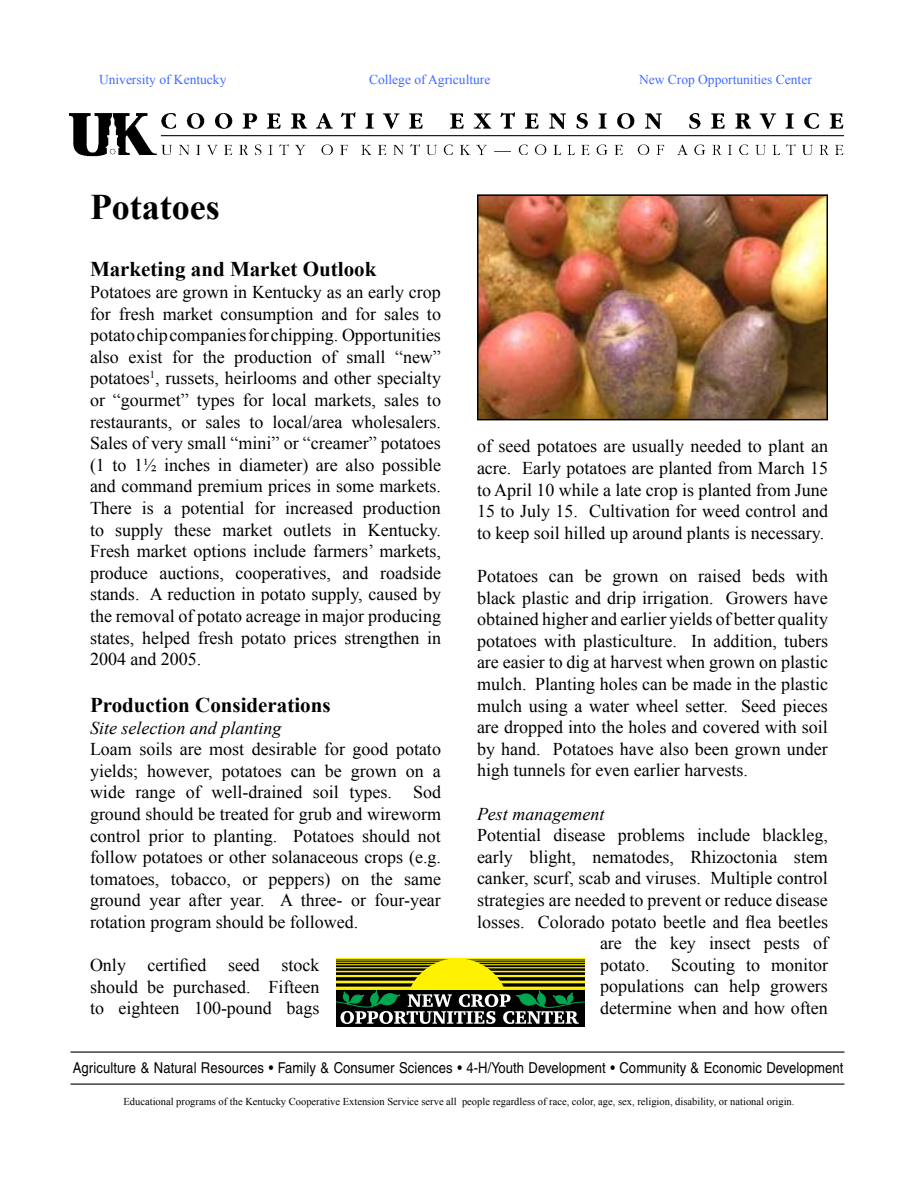
<style>
.page{position:relative;width:918px;height:1188px;background:#fff}
.page>*{position:absolute;margin:0;border:0;box-sizing:border-box;transform-origin:0 0}
.t1{font:700 36px "Times New Roman";color:#000}
.t2{font:700 21px "Times New Roman";color:#000}
.t3{font:18px/21.6px "Times New Roman";color:#000;text-align:justify}
.t4{font:italic 18px "Times New Roman";color:#000}
.t5{font:15px "Helvetica";letter-spacing:.01em;color:#000;scale:.87 1}
.t6{font:13.5px "Times New Roman";color:#406bff}
.t7{font:10.5px "Times New Roman";color:#000}
</style>
<div class="page">
<svg style="left:336px;top:959px;width:249px;height:68px;background:#485028"></svg>
<hr style="left:336px;top:987px;width:249px;height:3px;background:#fff200">
<hr style="left:336px;top:981px;width:249px;height:2px;background:#fff200">
<hr style="left:336px;top:975px;width:249px;height:2px;background:#fff200">
<hr style="left:336px;top:971px;width:249px;height:1px;background:#fff200">
<hr style="left:336px;top:967px;width:249px;height:1px;background:#fff200">
<hr style="left:336px;top:964px;width:249px;height:1px;background:#fff200">
<hr style="left:336px;top:962px;width:249px;height:1px;background:#fff200">
<hr style="left:336px;top:958px;width:249px;height:1px;background:#fff200">
<hr style="left:70px;top:1051px;width:774px;height:2px;background:#000">
<hr style="left:70px;top:1084px;width:774px;height:1px;background:#000">
<img style="left:69px;top:112px;width:774px;height:45px">
<img style="left:480px;top:197px;width:345px;height:220px">
<div style="left:477px;top:194px;width:351px;height:226px;border:2px solid #000"></div>
<p class="t6" style="left:99px;top:71px;width:129px">University of Kentucky</p>
<p class="t6" style="left:369px;top:71px;width:123px">College of Agriculture</p>
<p class="t6" style="left:639px;top:71px;width:174px">New Crop Opportunities Center</p>
<h1 class="t1" style="left:90px;top:182px;width:131px">Potatoes</h1>
<p class="t2" style="left:90px;top:255px;width:288px">Marketing and Market Outlook</p>
<p class="t3" style="left:90px;top:281px;width:353px">Potatoes are grown in Kentucky as an early crop for fresh market consumption and for sales to potato chip companies for chipping. Opportunities also exist for the production of small “new” potatoes<sup>1</sup>, russets, heirlooms and other specialty or “gourmet” types for local markets, sales to restaurants, or sales to local/area wholesalers.<br>Sales of very small “mini” or “creamer” potatoes (1 to 1½ inches in diameter) are also possible and command premium prices in some markets.<br>There is a potential for increased production to supply these market outlets in Kentucky.<br>Fresh market options include farmers’ markets, produce auctions, cooperatives, and roadside stands. A reduction in potato supply, caused by the removal of potato acreage in major producing states, helped fresh potato prices strengthen in 2004 and 2005.</p>
<p class="t2" style="left:90px;top:690px;width:242px">Production Considerations</p>
<p class="t4" style="left:90px;top:715px;width:193px">Site selection and planting</p>
<p class="t3" style="left:90px;top:738px;width:353px">Loam soils are most desirable for good potato yields; however, potatoes can be grown on a wide range of well-drained soil types. Sod ground should be treated for grub and wireworm control prior to planting. Potatoes should not follow potatoes or other solanaceous crops (e.g. tomatoes, tobacco, or peppers) on the same ground year after year. A three- or four-year rotation program should be followed.</p>
<p class="t3" style="left:90px;top:954px;width:231px">Only certified seed stock should be purchased. Fifteen to eighteen 100-pound bags</p>
<p class="t3" style="left:477px;top:435px;width:353px">of seed potatoes are usually needed to plant an acre. Early potatoes are planted from March 15 to April 10 while a late crop is planted from June 15 to July 15. Cultivation for weed control and to keep soil hilled up around plants is necessary.</p>
<p class="t3" style="left:477px;top:565px;width:353px">Potatoes can be grown on raised beds with black plastic and drip irrigation. Growers have obtained higher and earlier yields of better quality potatoes with plasticulture. In addition, tubers are easier to dig at harvest when grown on plastic mulch. Planting holes can be made in the plastic mulch using a water wheel setter. Seed pieces are dropped into the holes and covered with soil by hand. Potatoes have also been grown under high tunnels for even earlier harvests.</p>
<p class="t4" style="left:477px;top:801px;width:129px">Pest management</p>
<p class="t3" style="left:477px;top:824px;width:353px;text-align:right">Potential disease problems include blackleg, early blight, nematodes, Rhizoctonia stem canker, scurf, scab and viruses. Multiple control strategies are needed to prevent or reduce disease losses. Colorado potato beetle and flea beetles are the key insect pests of<br>potato. Scouting to monitor<br>populations can help growers<br>determine when and how often</p>
<p class="t5" style="left:73px;top:1059px;width:888px">Agriculture &amp; Natural Resources • Family &amp; Consumer Sciences • 4-H/Youth Development • Community &amp; Economic Development</p>
<p class="t7" style="left:124px;top:1095px;width:672px">Educational programs of the Kentucky Cooperative Extension Service serve all people regardless of race, color, age, sex, religion, disability, or national origin.</p>
</div>
